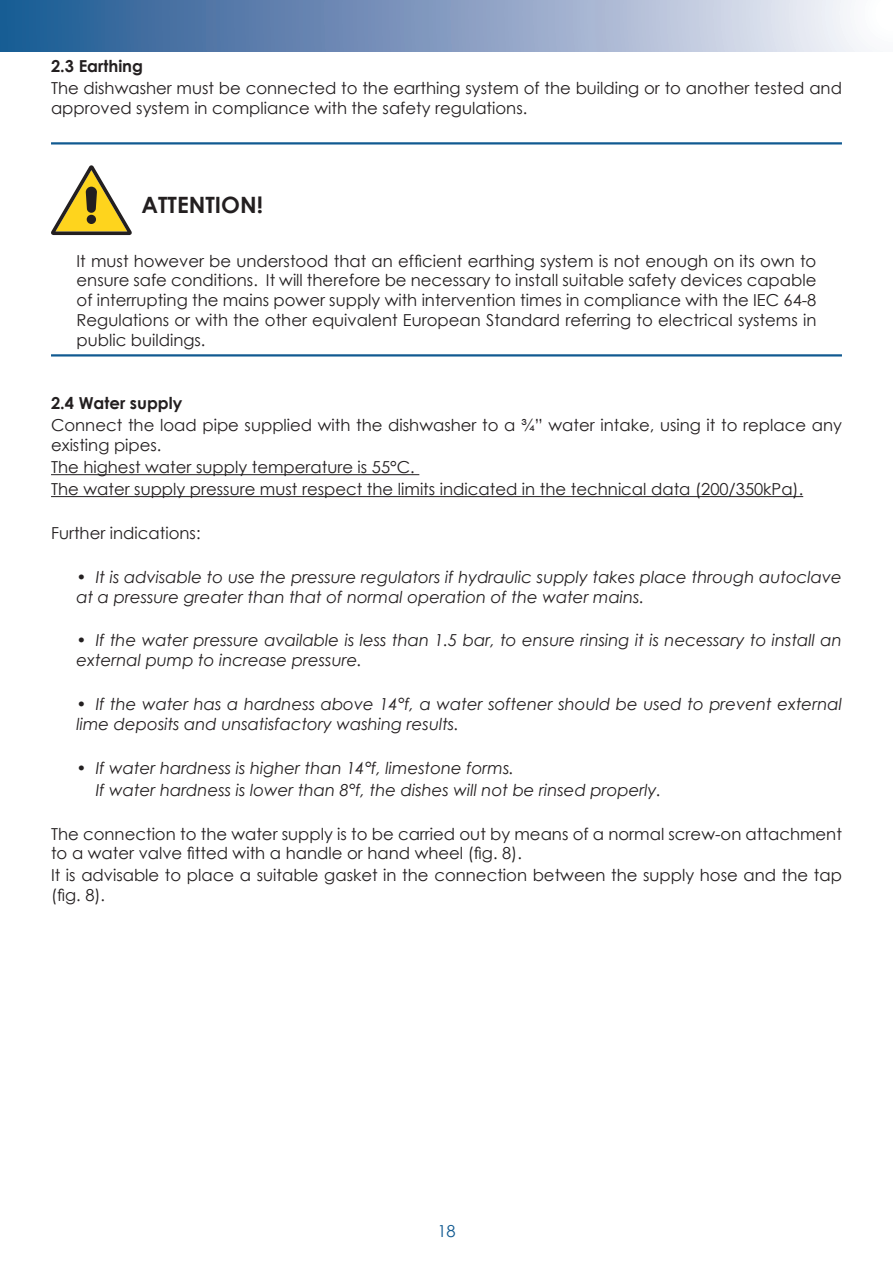
<style>
.page{position:relative;width:893px;height:1263px;background:#fff}
.page>*{position:absolute;margin:0;border:0;box-sizing:border-box;transform-origin:0 0}
.t1{font:700 22.5px "Century Gothic";color:#231f20}
.t2{font:16.5px/19.8px "Century Gothic";color:#231f20}
.t3{font:italic 16.5px/19.8px "Century Gothic";color:#231f20}
.t4{font:700 16.5px "Century Gothic";color:#231f20}
.t5{font:16.5px "Century Gothic";color:#115a91}
</style>
<div class="page">
<div style="left:0;top:0;width:893px;height:51px;background:linear-gradient(to right,#18508e,#f9f3fa)"></div>
<hr style="left:51px;top:142px;width:791px;height:2px;background:#115a91">
<hr style="left:51px;top:354px;width:791px;height:2px;background:#115a91">
<hr style="left:51px;top:474px;width:368px;height:1px;background:#231f20">
<hr style="left:51px;top:496px;width:752px;height:1px;background:#231f20">
<svg style="left:51px;top:165px;width:81px;height:70px"></svg>
<p class="t4" style="left:51px;top:53px;width:94px">2.3 Earthing</p>
<p class="t2" style="left:51px;top:78px;width:792px">The dishwasher must be connected to the earthing system of the building or to another tested and approved system in compliance with the safety regulations.</p>
<h1 class="t1" style="left:141px;top:187px;width:123px">ATTENTION!</h1>
<p class="t2" style="left:77px;top:250px;width:741px;text-align:justify">It must however be understood that an efficient earthing system is not enough on its own to ensure safe conditions. It will therefore be necessary to install suitable safety devices capable of interrupting the mains power supply with intervention times in compliance with the IEC 64-8<br>Regulations or with the other equivalent European Standard referring to electrical systems in public buildings.</p>
<p class="t4" style="left:51px;top:391px;width:133px">2.4 Water supply</p>
<p class="t2" style="left:51px;top:415px;width:792px">Connect the load pipe supplied with the dishwasher to a ¾” water intake, using it to replace any existing pipes.</p>
<p class="t2" style="left:51px;top:456px;width:754px;line-height:21.9px">The highest water supply temperature is 55°C.<br>The water supply pressure must respect the limits indicated in the technical data (200/350kPa).</p>
<p class="t2" style="left:51px;top:523px;width:151px">Further indications:</p>
<p class="t3" style="left:77px;top:567px;width:767px">• It is advisable to use the pressure regulators if hydraulic supply takes place through autoclave at a pressure greater than that of normal operation of the water mains.</p>
<p class="t3" style="left:77px;top:630px;width:767px">• If the water pressure available is less than 1.5 bar, to ensure rinsing it is necessary to install an external pump to increase pressure.</p>
<p class="t3" style="left:77px;top:694px;width:767px">• If the water has a hardness above 14°f, a water softener should be used to prevent external lime deposits and unsatisfactory washing results.</p>
<p class="t3" style="left:96px;top:756px;width:567px;line-height:21.9px;text-indent:-19px">• If water hardness is higher than 14°f, limestone forms.<br>If water hardness is lower than 8°f, the dishes will not be rinsed properly.</p>
<p class="t2" style="left:51px;top:823px;width:792px">The connection to the water supply is to be carried out by means of a normal screw-on attachment to a water valve fitted with a handle or hand wheel (fig. 8).</p>
<p class="t2" style="left:51px;top:865px;width:792px">It is advisable to place a suitable gasket in the connection between the supply hose and the tap (fig. 8).</p>
<p class="t5" style="left:437px;top:1219px;width:20px">18</p>
</div>
